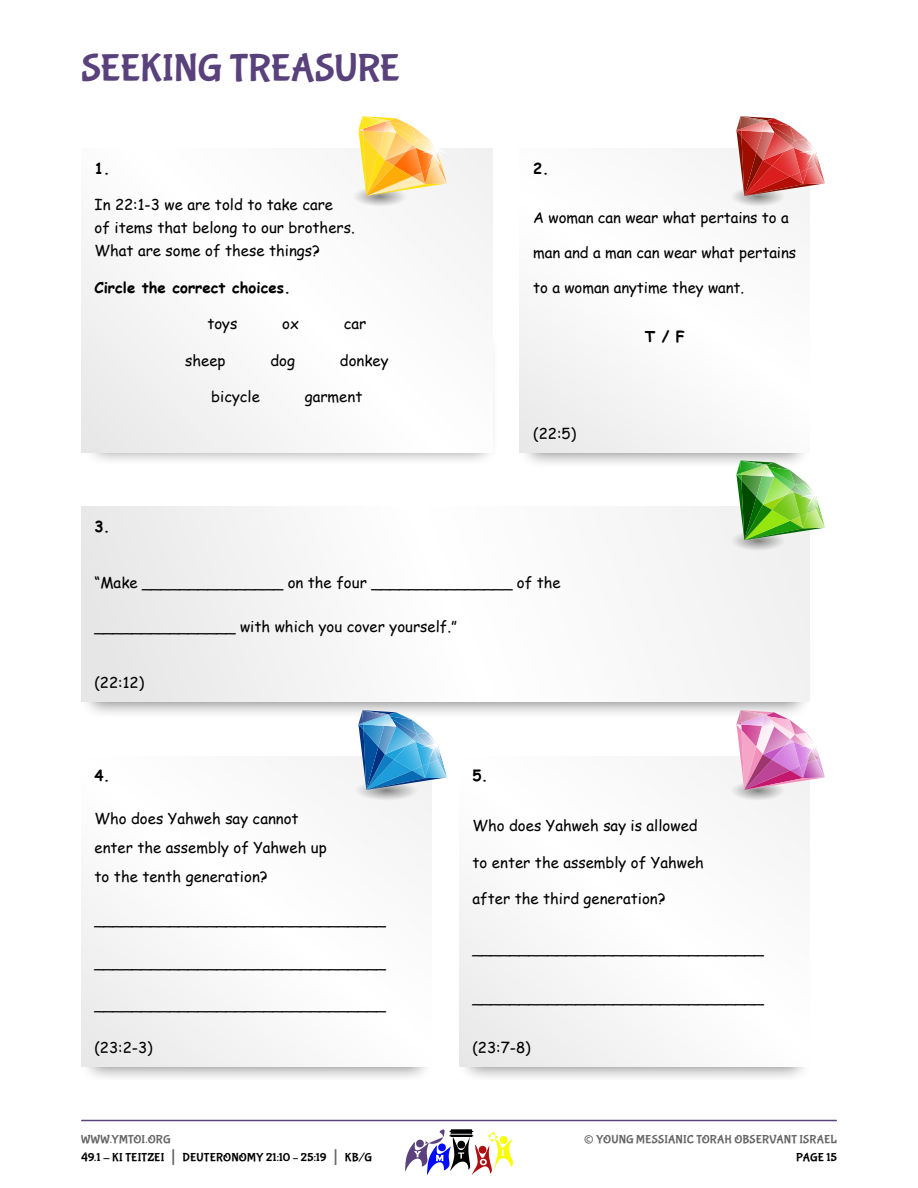
<style>
.page{position:relative;width:918px;height:1188px;background:#fff}
.page>*{position:absolute;margin:0;border:0;box-sizing:border-box;transform-origin:0 0}
.Heading{font:39px "Bubblegum Sans";letter-spacing:-.01em;color:#59417c}
.t1{font:27px "Bubblegum Sans";color:#666}
.t2{font:15px/23px "Comic Sans MS";color:#000}
.t3{font:700 15px "Comic Sans MS";color:#000}
.t4{font:12px/18px "Bubblegum Sans";letter-spacing:.015em;color:#000}
.t5{font:12px "Bubblegum Sans";letter-spacing:.01em;color:#666}
.s1{color:#666}
.s2{font-size:21px;color:#666}
</style>
<div class="page">
<hr style="left:82px;top:1120px;width:754px;height:1px;background:#59417c">
<svg style="left:405px;top:1129px;width:108px;height:46px"></svg>
<div style="left:83px;top:328px;width:415px;height:139px;background:#000;opacity:.5"></div>
<div style="left:81px;top:580px;width:731px;height:139px;background:#000;opacity:.5"></div>
<div style="left:81px;top:945px;width:353px;height:135px;background:#000;opacity:.5"></div>
<div style="left:518px;top:330px;width:294px;height:139px;background:#000;opacity:.5"></div>
<div style="left:457px;top:945px;width:355px;height:135px;background:#000;opacity:.5"></div>
<div style="left:81px;top:148px;width:412px;height:304px;background:#fafafa"></div>
<div style="left:81px;top:506px;width:729px;height:196px;background:linear-gradient(to right,#efefef,#fafafa)"></div>
<div style="left:81px;top:756px;width:351px;height:310px;background:#fafafa"></div>
<div style="left:520px;top:148px;width:290px;height:304px;background:#fafafa"></div>
<div style="left:459px;top:756px;width:351px;height:310px;background:#fafafa"></div>
<svg style="left:339px;top:710px;width:113px;height:90px"></svg>
<svg style="left:733px;top:116px;width:92px;height:90px"></svg>
<svg style="left:717px;top:460px;width:108px;height:92px"></svg>
<svg style="left:717px;top:710px;width:108px;height:90px"></svg>
<svg style="left:355px;top:116px;width:92px;height:90px"></svg>
<p class="Heading" style="left:81px;top:47px;width:321px">SEEKING TREASURE</p>
<p class="t3" style="left:94px;top:157px;width:11px">1</p>
<p class="t2" style="left:94px;top:193px;width:262px">In 22:1-3 we are told to take care<br>of items that belong to our brothers.<br>What are some of these things?</p>
<p class="t3" style="left:94px;top:276px;width:191px">Circle the correct choices</p>
<p class="t2" style="left:207px;top:312px;width:32px">toys</p>
<p class="t2" style="left:282px;top:312px;width:18px">ox</p>
<p class="t2" style="left:344px;top:312px;width:24px">car</p>
<p class="t2" style="left:185px;top:348px;width:42px">sheep</p>
<p class="t2" style="left:270px;top:348px;width:26px">dog</p>
<p class="t2" style="left:340px;top:348px;width:50px">donkey</p>
<p class="t2" style="left:211px;top:385px;width:50px">bicycle</p>
<p class="t2" style="left:305px;top:385px;width:59px">garment</p>
<p class="t3" style="left:94px;top:515px;width:11px">3</p>
<p class="t3" style="left:533px;top:157px;width:11px">2</p>
<p class="t2" style="left:533px;top:205px;width:257px">A woman can wear what pertains to a</p>
<p class="t2" style="left:533px;top:240px;width:264px">man and a man can wear what pertains</p>
<p class="t2" style="left:533px;top:275px;width:213px">to a woman anytime they want.</p>
<p class="t3" style="left:645px;top:325px;width:42px">T / F</p>
<p class="t2" style="left:533px;top:421px;width:44px">(22:5)</p>
<p class="t2" style="left:94px;top:571px;width:468px">“Make _______________ on the four _______________ of the</p>
<p class="t2" style="left:94px;top:614px;width:364px">_______________ with which you cover yourself.”</p>
<p class="t2" style="left:94px;top:671px;width:51px">(22:12)</p>
<p class="t3" style="left:94px;top:765px;width:11px">4</p>
<p class="t2" style="left:94px;top:804px;width:234px;line-height:29.1px">Who does Yahweh say cannot enter the assembly of Yahweh up to the tenth generation?</p>
<p class="t2" style="left:94px;top:908px;width:293px">_______________________________</p>
<p class="t2" style="left:94px;top:950px;width:293px">_______________________________</p>
<p class="t2" style="left:94px;top:993px;width:293px">_______________________________</p>
<p class="t2" style="left:94px;top:1036px;width:60px">(23:2-3)</p>
<p class="t4" style="left:81px;top:1131px;width:293px"><span class="s1">WWW.YMTOI.ORG<br></span>49.1 - KI TEITZEI <span class="s2">|</span> DEUTERONOMY 21:10 – 25:19 <span class="s2">|</span> KB/G</p>
<p class="t3" style="left:472px;top:765px;width:11px">5</p>
<p class="t2" style="left:472px;top:814px;width:227px">Who does Yahweh say is allowed</p>
<p class="t2" style="left:472px;top:850px;width:233px">to enter the assembly of Yahweh</p>
<p class="t2" style="left:472px;top:886px;width:195px">after the third generation?</p>
<p class="t2" style="left:472px;top:936px;width:293px">_______________________________</p>
<p class="t2" style="left:472px;top:986px;width:293px">_______________________________</p>
<p class="t2" style="left:472px;top:1036px;width:60px">(23:7-8)</p>
<h2 class="t1" style="left:584px;top:1124px;width:12px">©</h2>
<p class="t5" style="left:596px;top:1133px;width:242px">YOUNG MESSIANIC TORAH OBSERVANT ISRAEL</p>
<p class="t4" style="left:796px;top:1149px;width:42px">PAGE 15</p>
</div>
